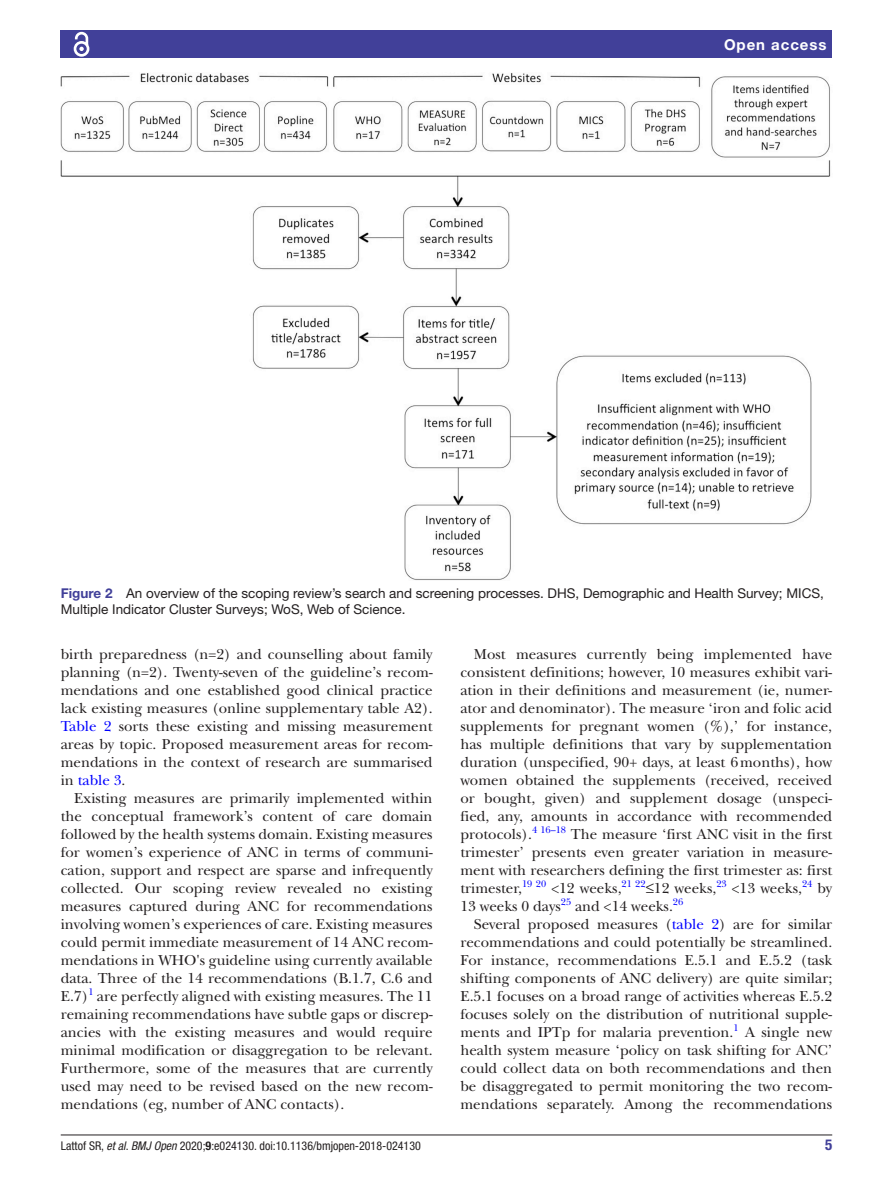
<style>
.page{position:relative;width:893px;height:1191px;background:#fff}
.page>*{position:absolute;margin:0;border:0;box-sizing:border-box;transform-origin:0 0}
.t1{font:15px/18px "New Baskerville";color:#231f20;text-align:justify}
.t2{font:700 15px "Helvetica Neue LT Std";letter-spacing:.065em;color:#fff}
.t3{font:700 condensed 15px "Helvetica Neue LT Std";color:#414099}
.t4{font:13.5px/16.2px "Helvetica Neue LT Std";color:#231f20}
.t5{font:condensed 12px "Helvetica Neue LT Std";color:#231f20}
.t6{font:9.9px "New Baskerville";color:#00f}
.s1{font-weight:700;color:#414099}
.s2{color:#00f}
.s3{font-style:italic}
.s4{font-weight:700}
</style>
<div class="page">
<hr style="left:61px;top:1134px;width:771px;height:1px;background:#231f20">
<div style="left:61px;top:31px;width:771px;height:27px;background:#414099"></div>
<svg style="left:73px;top:31px;width:17px;height:26px"></svg>
<img style="left:61px;top:73px;width:770px;height:507px">
<p class="t2" style="left:724px;top:35px;width:104px">Open access</p>
<p class="t4" style="left:61px;top:584px;width:765px"><span class="s1">Figure 2</span> An overview of the scoping review’s search and screening processes. DHS, Demographic and Health Survey; MICS,<br>Multiple Indicator Cluster Surveys; WoS, Web of Science.</p>
<p class="t1" style="left:61px;top:645px;width:373px">birth preparedness (n=2) and counselling about family planning (n=2). Twenty-seven of the guideline’s recom&shy;mendations and one established good clinical practice lack existing measures (online supplementary table A2).<br><span class="s2">Table 2</span> sorts these existing and missing measurement areas by topic. Proposed measurement areas for recom&shy;mendations in the context of research are summarised in <span class="s2">table 3</span>.</p>
<p class="t1" style="left:61px;top:789px;width:373px;text-indent:14px">Existing measures are primarily implemented within the conceptual framework’s content of care domain followed by the health systems domain. Existing measures for women’s experience of ANC in terms of communi&shy;cation, support and respect are sparse and infrequently collected. Our scoping review revealed no existing measures captured during ANC for recommendations involving women’s experiences of care. Existing measures could permit immediate measurement of 14 ANC recom&shy;mendations in WHO's guideline using currently available data. Three of the 14 recommendations (B.1.7, C.6 and E.7)</p>
<p class="t6" style="left:88px;top:985px;width:7px">1</p>
<p class="t1" style="left:61px;top:987px;width:373px;text-indent:36px">are perfectly aligned with existing measures. The 11 remaining recommendations have subtle gaps or discrep&shy;ancies with the existing measures and would require minimal modification or disaggregation to be relevant.<br>Furthermore, some of the measures that are currently used may need to be revised based on the new recom&shy;mendations (eg, number of ANC contacts).</p>
<p class="t1" style="left:460px;top:645px;width:373px;text-indent:14px">Most measures currently being implemented have consistent definitions; however, 10 measures exhibit vari&shy;ation in their definitions and measurement (ie, numer&shy;ator and denominator). The measure ‘iron and folic acid supplements for pregnant women (%),’ for instance, has multiple definitions that vary by supplementation duration (unspecified, 90+ days, at least 6months), how women obtained the supplements (received, received or bought, given) and supplement dosage (unspeci&shy;fied, any, amounts in accordance with recommended protocols).</p>
<p class="t6" style="left:532px;top:823px;width:36px">4 16–18</p>
<p class="t1" style="left:460px;top:825px;width:373px;text-indent:111px">The measure ‘first ANC visit in the first trimester’ presents even greater variation in measure&shy;ment with researchers defining the first trimester as: first trimester,</p>
<p class="t6" style="left:522px;top:877px;width:26px">19 20</p>
<p class="t1" style="left:551px;top:879px;width:72px">&lt;12 weeks,</p>
<p class="t6" style="left:622px;top:877px;width:26px">21 22</p>
<p class="t1" style="left:646px;top:879px;width:72px">≤12 weeks,</p>
<p class="t6" style="left:716px;top:877px;width:12px">23</p>
<p class="t1" style="left:732px;top:879px;width:72px">&lt;13 weeks,</p>
<p class="t6" style="left:802px;top:877px;width:12px">24</p>
<p class="t1" style="left:817px;top:879px;width:16px">by</p>
<p class="t1" style="left:460px;top:897px;width:102px">13 weeks 0 days</p>
<p class="t6" style="left:561px;top:895px;width:12px">25</p>
<p class="t1" style="left:575px;top:897px;width:99px">and &lt;14 weeks.</p>
<p class="t6" style="left:673px;top:895px;width:12px">26</p>
<p class="t1" style="left:460px;top:915px;width:373px;text-indent:14px">Several proposed measures (<span class="s2">table 2</span>) are for similar recommendations and could potentially be streamlined.<br>For instance, recommendations E.5.1 and E.5.2 (task shifting components of ANC delivery) are quite similar; E.5.1 focuses on a broad range of activities whereas E.5.2 focuses solely on the distribution of nutritional supple&shy;ments and IPTp for malaria prevention.</p>
<p class="t6" style="left:733px;top:1021px;width:7px">1</p>
<p class="t1" style="left:460px;top:1023px;width:373px;text-indent:285px">A single new health system measure ‘policy on task shifting for ANC’ could collect data on both recommendations and then be disaggregated to permit monitoring the two recom&shy;mendations separately. Among the recommendations</p>
<p class="t5" style="left:61px;top:1138px;width:362px">Lattof SR, <span class="s3">et al</span>. <span class="s3">BMJ Open</span> 2020;<span class="s4">9</span>:e024130. doi:10.1136/bmjopen-2018-024130</p>
<p class="t3" style="left:825px;top:1135px;width:9px">5</p>
</div>
